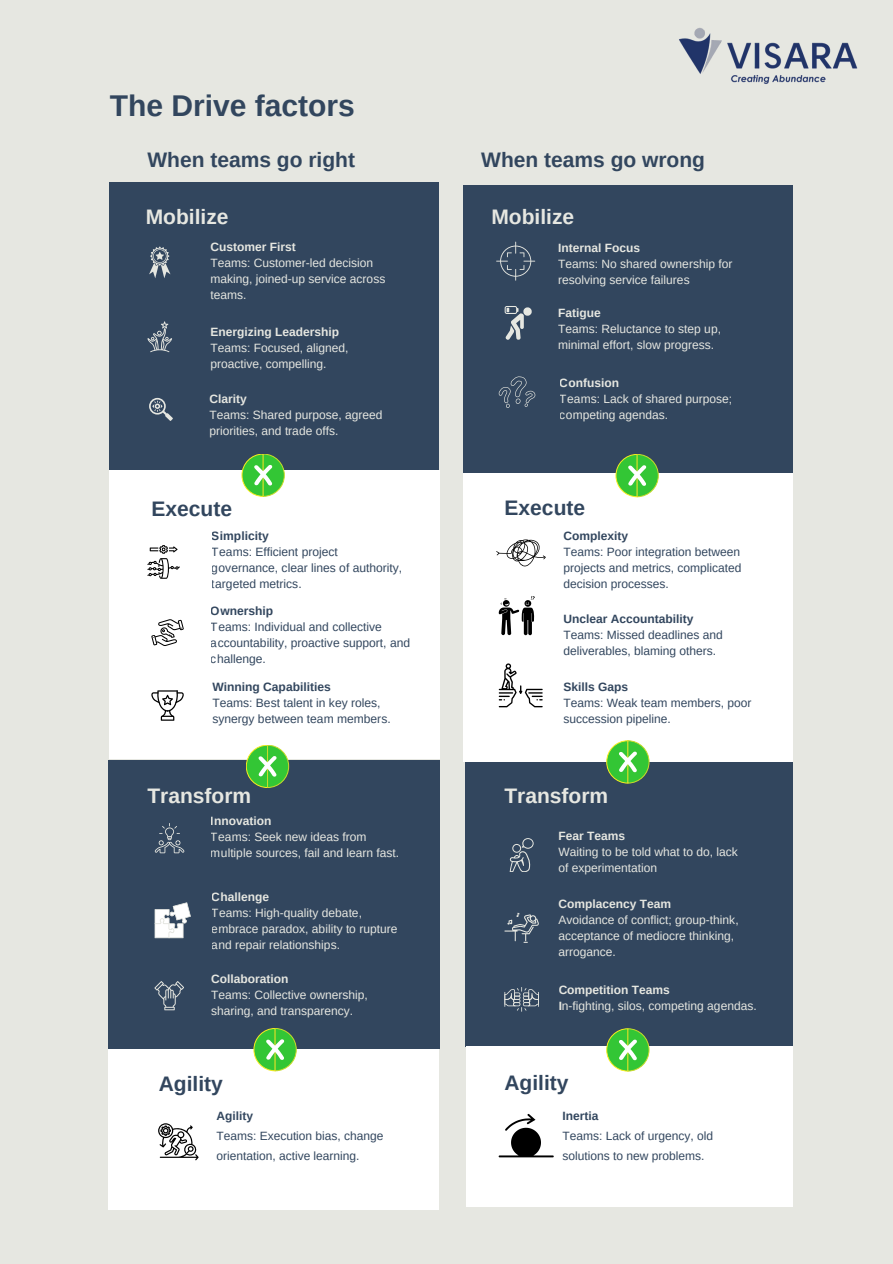
<style>
.page{position:relative;width:893px;height:1264px;background:#fff}
.page>*{position:absolute;margin:0;border:0;box-sizing:border-box;transform-origin:0 0}
.t1{font:700 30px "Arimo";color:#32465e}
.t2{font:700 21px "Arimo";color:#32465e}
.t3{font:700 21px "Arimo";color:#e6e7e1}
.t4{font:12px/16px "Arimo";color:#e6e7e1}
.t5{font:12px/16px "Arimo";color:#32465e}
.t6{font:700 12px "Arimo";color:#e6e7e1}
.t7{font:700 12px "Arimo";color:#32465e}
.s1{font-weight:700}
</style>
<div class="page">
<div style="left:0;top:0;width:892px;height:1263px;background:#e6e7e1"></div>
<div style="left:110px;top:182px;width:329px;height:288px;background:#32465e"></div>
<svg style="left:149px;top:246px;width:21px;height:32px"></svg>
<svg style="left:147px;top:321px;width:25px;height:31px"></svg>
<svg style="left:149px;top:398px;width:24px;height:23px"></svg>
<div style="left:109px;top:760px;width:331px;height:288px;background:#32465e"></div>
<svg style="left:154px;top:823px;width:30px;height:30px"></svg>
<svg style="left:154px;top:902px;width:36px;height:36px"></svg>
<svg style="left:154px;top:981px;width:29px;height:29px"></svg>
<div style="left:110px;top:470px;width:330px;height:289px;background:#fff"></div>
<svg style="left:147px;top:545px;width:33px;height:33px"></svg>
<svg style="left:151px;top:619px;width:33px;height:27px"></svg>
<svg style="left:151px;top:690px;width:33px;height:30px"></svg>
<div style="left:109px;top:1049px;width:330px;height:161px;background:#fff"></div>
<svg style="left:158px;top:1123px;width:40px;height:37px"></svg>
<div style="left:463px;top:185px;width:329px;height:288px;background:#32465e"></div>
<svg style="left:246px;top:745px;width:42px;height:42px"></svg>
<div style="left:465px;top:758px;width:327px;height:288px;background:#32465e"></div>
<div style="left:463px;top:473px;width:329px;height:289px;background:#fff"></div>
<div style="left:466px;top:1046px;width:326px;height:160px;background:#fff"></div>
<svg style="left:504px;top:306px;width:28px;height:34px"></svg>
<svg style="left:496px;top:242px;width:39px;height:39px"></svg>
<svg style="left:498px;top:376px;width:37px;height:32px"></svg>
<svg style="left:496px;top:539px;width:49px;height:27px"></svg>
<svg style="left:498px;top:596px;width:36px;height:39px"></svg>
<svg style="left:498px;top:663px;width:44px;height:44px"></svg>
<svg style="left:509px;top:838px;width:24px;height:33px"></svg>
<svg style="left:504px;top:912px;width:34px;height:30px"></svg>
<svg style="left:504px;top:987px;width:35px;height:24px"></svg>
<svg style="left:498px;top:1113px;width:55px;height:44px"></svg>
<svg style="left:242px;top:454px;width:42px;height:42px"></svg>
<svg style="left:615px;top:454px;width:43px;height:43px"></svg>
<svg style="left:606px;top:740px;width:42px;height:43px"></svg>
<svg style="left:254px;top:1028px;width:42px;height:42px"></svg>
<svg style="left:606px;top:1028px;width:42px;height:43px"></svg>
<img style="left:679px;top:28px;width:179px;height:56px">
<p class="t1" style="left:110px;top:89px;width:246px">The Drive factors</p>
<h2 class="t2" style="left:147px;top:148px;width:209px">When teams go right</h2>
<h1 class="t3" style="left:146px;top:205px;width:84px">Mobilize</h1>
<p class="t6" style="left:210px;top:240px;width:87px">Customer First</p>
<p class="t4" style="left:210px;top:255px;width:176px">Teams: Customer-led decision making, joined-up service across teams.</p>
<p class="t6" style="left:210px;top:325px;width:130px">Energizing Leadership</p>
<p class="t4" style="left:210px;top:339px;width:139px">Teams: Focused, aligned, proactive, compelling.</p>
<p class="t6" style="left:209px;top:392px;width:39px">Clarity</p>
<p class="t4" style="left:209px;top:406px;width:174px">Teams: Shared purpose, agreed priorities, and trade offs.</p>
<p class="t2" style="left:151px;top:497px;width:82px">Execute</p>
<p class="t7" style="left:212px;top:529px;width:58px">Simplicity</p>
<p class="t5" style="left:212px;top:544px;width:192px">Teams: Efficient project governance, clear lines of authority, targeted metrics.</p>
<p class="t7" style="left:211px;top:604px;width:64px">Ownership</p>
<p class="t5" style="left:211px;top:618px;width:200px">Teams: Individual and collective accountability, proactive support, and challenge.</p>
<p class="t7" style="left:212px;top:680px;width:120px">Winning Capabilities</p>
<p class="t5" style="left:212px;top:694px;width:180px">Teams: Best talent in key roles, synergy between team members.</p>
<p class="t3" style="left:147px;top:783px;width:105px">Transform</p>
<p class="t6" style="left:211px;top:814px;width:62px">Innovation</p>
<p class="t4" style="left:211px;top:828px;width:189px">Teams: Seek new ideas from multiple sources, fail and learn fast.</p>
<p class="t6" style="left:212px;top:890px;width:59px">Challenge</p>
<p class="t4" style="left:212px;top:905px;width:187px">Teams: High-quality debate, embrace paradox, ability to rupture and repair relationships.</p>
<p class="t6" style="left:211px;top:972px;width:79px">Collaboration</p>
<p class="t4" style="left:211px;top:986px;width:158px">Teams: Collective ownership, sharing, and transparency.</p>
<h2 class="t2" style="left:159px;top:1071px;width:66px">Agility</h2>
<p class="t7" style="left:216px;top:1108px;width:38px">Agility</p>
<p class="t5" style="left:216px;top:1125px;width:168px;line-height:20px">Teams: Execution bias, change orientation, active learning.</p>
<p class="t2" style="left:481px;top:148px;width:225px">When teams go wrong</p>
<h2 class="t3" style="left:491px;top:205px;width:84px">Mobilize</h2>
<p class="t6" style="left:558px;top:241px;width:83px">Internal Focus</p>
<p class="t4" style="left:558px;top:256px;width:175px">Teams: No shared ownership for resolving service failures</p>
<p class="t6" style="left:558px;top:306px;width:44px">Fatigue</p>
<p class="t4" style="left:558px;top:320px;width:164px">Teams: Reluctance to step up, minimal effort, slow progress.</p>
<p class="t6" style="left:559px;top:376px;width:61px">Confusion</p>
<p class="t4" style="left:559px;top:391px;width:173px">Teams: Lack of shared purpose; competing agendas.</p>
<p class="t2" style="left:504px;top:496px;width:82px">Execute</p>
<p class="t7" style="left:563px;top:529px;width:66px">Complexity</p>
<p class="t5" style="left:563px;top:544px;width:179px;text-align:justify">Teams: Poor integration between projects and metrics, complicated decision processes.</p>
<p class="t7" style="left:563px;top:612px;width:131px">Unclear Accountability</p>
<p class="t5" style="left:563px;top:626px;width:161px">Teams: Missed deadlines and deliverables, blaming others.</p>
<p class="t7" style="left:563px;top:680px;width:66px">Skills Gaps</p>
<p class="t5" style="left:563px;top:694px;width:189px">Teams: Weak team members, poor succession pipeline.</p>
<p class="t3" style="left:504px;top:783px;width:105px">Transform</p>
<p class="t6" style="left:558px;top:828px;width:68px">Fear Teams</p>
<p class="t4" style="left:558px;top:843px;width:181px">Waiting to be told what to do, lack of experimentation</p>
<p class="t6" style="left:558px;top:897px;width:114px">Complacency Team</p>
<p class="t4" style="left:558px;top:912px;width:181px">Avoidance of conflict; group-think, acceptance of mediocre thinking, arrogance.</p>
<p class="t4" style="left:558px;top:981px;width:199px"><span class="s1">Competition Teams<br>I</span>n-fighting, silos, competing agendas.</p>
<h2 class="t2" style="left:504px;top:1071px;width:66px">Agility</h2>
<p class="t7" style="left:562px;top:1108px;width:37px">Inertia</p>
<p class="t5" style="left:562px;top:1125px;width:152px;line-height:20px">Teams: Lack of urgency, old solutions to new problems.</p>
</div>
